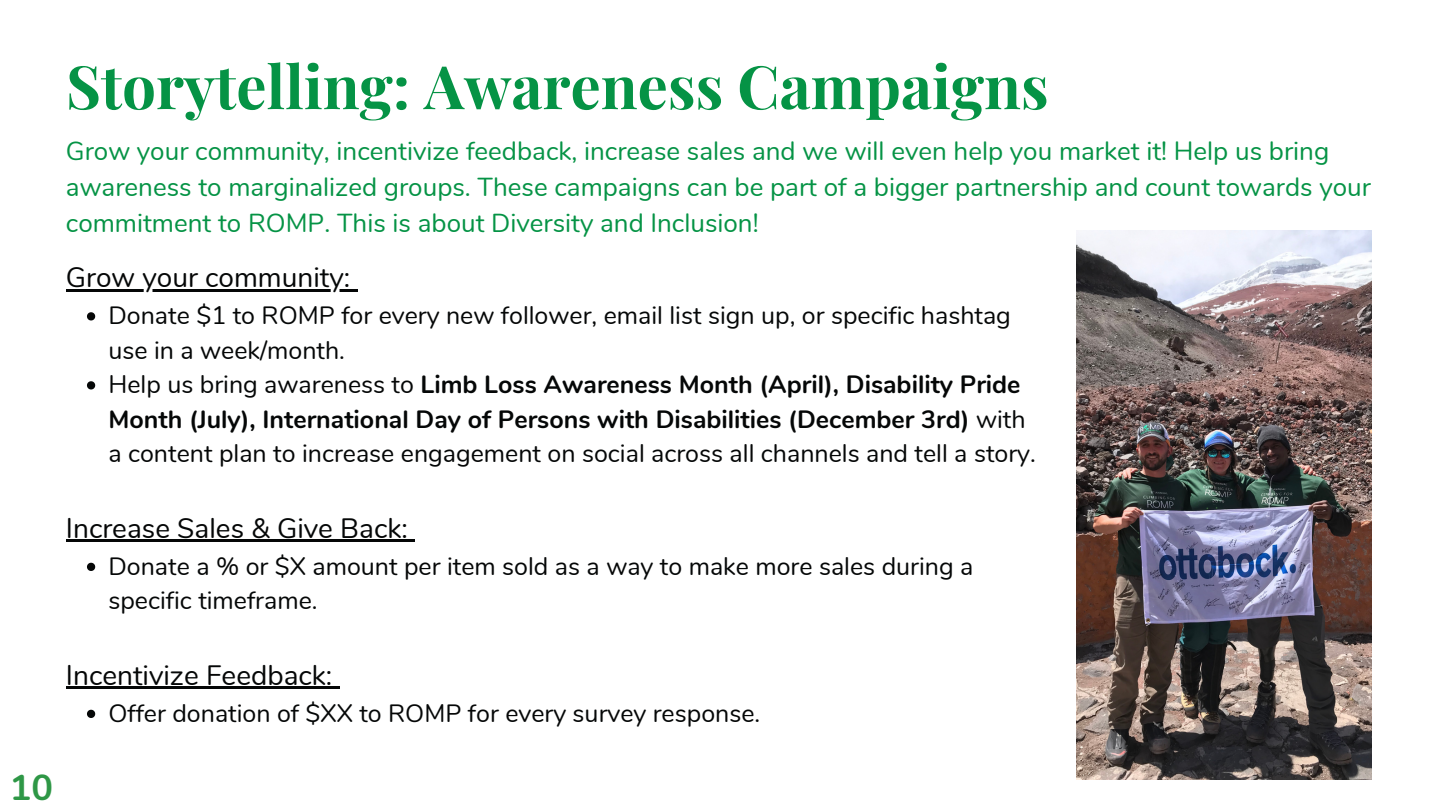
<style>
.page{position:relative;width:1440px;height:810px;background:#fff}
.page>*{position:absolute;margin:0;border:0;box-sizing:border-box;transform-origin:0 0}
.t1{font:700 60px "Playfair Display";color:#059345}
.t2{font:700 36px "Nunito";color:#2e9746}
.t3{font:28px "Nunito";color:#050707}
.t4{font:26px/36px "Nunito";color:#059345}
.t5{font:25px/34.5px "Nunito";color:#050707}
.s1{font-weight:700}
</style>
<div class="page">
<img style="left:1077px;top:230px;width:295px;height:549px">
<svg style="left:87px;top:312px;width:8px;height:8px"></svg>
<svg style="left:87px;top:381px;width:8px;height:8px"></svg>
<svg style="left:87px;top:563px;width:8px;height:8px"></svg>
<svg style="left:87px;top:710px;width:8px;height:8px"></svg>
<hr style="left:66px;top:289px;width:284px;height:2px;background:#050707">
<svg style="left:350px;top:289px;width:7px;height:2px"></svg>
<hr style="left:66px;top:539px;width:342px;height:3px;background:#050707">
<svg style="left:408px;top:539px;width:7px;height:3px"></svg>
<hr style="left:66px;top:686px;width:266px;height:3px;background:#050707">
<svg style="left:332px;top:686px;width:8px;height:3px"></svg>
<h1 class="t1" style="left:66px;top:44px;width:984px">Storytelling: Awareness Campaigns</h1>
<p class="t4" style="left:66px;top:133px;width:1306px">Grow your community, incentivize feedback, increase sales and we will even help you market it! Help us bring awareness to marginalized groups. These campaigns can be part of a bigger partnership and count towards your commitment to ROMP. This is about Diversity and Inclusion!</p>
<p class="t3" style="left:66px;top:259px;width:286px">Grow your community:</p>
<p class="t5" style="left:108px;top:299px;width:929px">Donate $1 to ROMP for every new follower, email list sign up, or specific hashtag use in a week/month.<br>Help us bring awareness to <span class="s1">Limb Loss Awareness Month (April), Disability Pride Month (July), International Day of Persons with Disabilities (December 3rd)</span> with a content plan to increase engagement on social across all channels and tell a story.</p>
<p class="t3" style="left:66px;top:510px;width:343px">Increase Sales &amp; Give Back:</p>
<p class="t5" style="left:108px;top:549px;width:866px">Donate a % or $X amount per item sold as a way to make more sales during a specific timeframe.</p>
<p class="t3" style="left:66px;top:657px;width:268px">Incentivize Feedback:</p>
<p class="t5" style="left:108px;top:696px;width:653px">Offer donation of $XX to ROMP for every survey response.</p>
<h2 class="t2" style="left:10px;top:764px;width:45px">10</h2>
</div>
